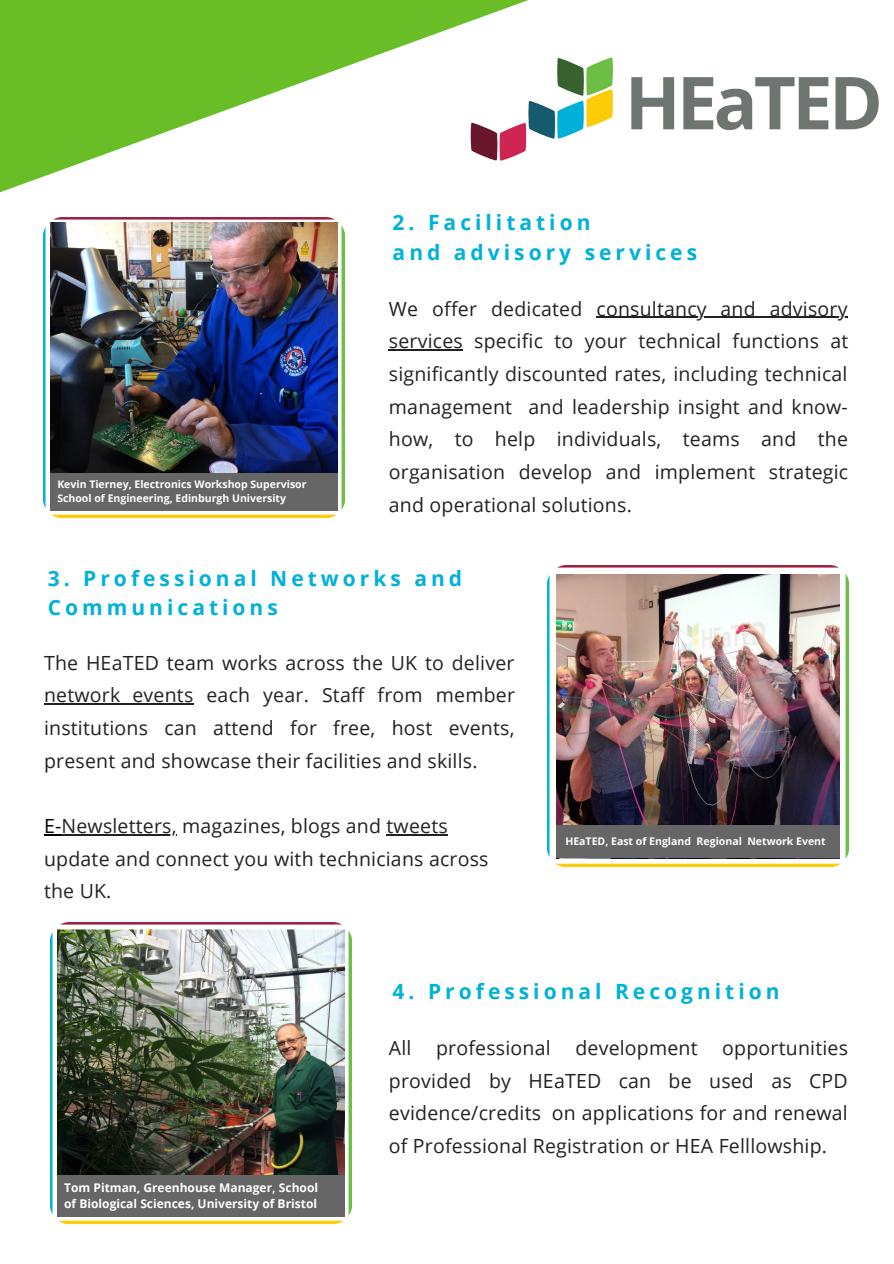
<style>
.page{position:relative;width:894px;height:1264px;background:#fff}
.page>*{position:absolute;margin:0;border:0;box-sizing:border-box;transform-origin:0 0}
.t1{font:700 21px/29.2px "Open Sans";letter-spacing:.19em;color:#00b1da}
.t2{font:19.5px/32.7px "Open Sans";letter-spacing:.01em;color:#222;text-align:justify}
.t3{font:700 12px "Open Sans";color:#fff}
.t4{font:700 10.5px "Open Sans";color:#fff}
.s1{color:#000}
</style>
<div class="page">
<img style="left:44px;top:351px;width:301px;height:167px">
<img style="left:50px;top:351px;width:288px;height:122px">
<img style="left:547px;top:566px;width:301px;height:300px">
<img style="left:556px;top:575px;width:283px;height:250px">
<img style="left:50px;top:922px;width:301px;height:301px">
<img style="left:57px;top:929px;width:287px;height:287px">
<img style="left:631px;top:77px;width:248px;height:54px">
<img style="left:0;top:0;width:617px;height:351px">
<hr style="left:596px;top:317px;width:251px;height:1px;background:#222">
<hr style="left:389px;top:349px;width:74px;height:1px;background:#222">
<hr style="left:44px;top:703px;width:149px;height:1px;background:#222">
<svg style="left:44px;top:834px;width:17px;height:1px"></svg>
<hr style="left:61px;top:834px;width:116px;height:1px;background:#222">
<hr style="left:386px;top:834px;width:62px;height:1px;background:#222">
<div style="left:50px;top:473px;width:288px;height:37px;background:#666"></div>
<div style="left:58px;top:1175px;width:287px;height:41px;background:#666"></div>
<div style="left:556px;top:825px;width:283px;height:33px;background:#666"></div>
<p class="t4" style="left:57px;top:477px;width:250px">Kevin Tierney, Electronics Workshop Supervisor</p>
<p class="t4" style="left:57px;top:491px;width:230px">School of Engineering, Edinburgh University</p>
<p class="t1" style="left:392px;top:208px;width:199px">2. Facilitation</p>
<p class="t1" style="left:392px;top:237px;width:306px">and advisory services</p>
<p class="t2" style="left:389px;top:292px;width:461px">We offer dedicated consultancy and advisory services specific to your technical functions at significantly discounted rates, including technical management and leadership insight and know&shy;how, to help individuals, teams and the organisation develop and implement strategic and operational solutions.</p>
<p class="t1" style="left:48px;top:563px;width:416px">3. Professional Networks and<br>Communications</p>
<p class="t2" style="left:44px;top:645px;width:472px">The HEaTED team works across the UK to deliver network events each year. Staff from member institutions can attend for free, host events, present and showcase their facilities and skills.</p>
<p class="t2" style="left:44px;top:809px;width:446px;text-align:left"><span class="s1">E-</span>Newsletters, magazines, blogs and tweets update and connect you with technicians across the UK.</p>
<p class="t4" style="left:565px;top:834px;width:262px">HEaTED, East of England Regional Network Event</p>
<p class="t3" style="left:64px;top:1179px;width:255px">Tom Pitman, Greenhouse Manager, School</p>
<p class="t3" style="left:64px;top:1195px;width:254px">of Biological Sciences, University of Bristol</p>
<p class="t1" style="left:392px;top:976px;width:388px">4. Professional Recognition</p>
<p class="t2" style="left:389px;top:1031px;width:24px">All</p>
<p class="t2" style="left:436px;top:1031px;width:116px">professional</p>
<p class="t2" style="left:575px;top:1031px;width:124px">development</p>
<p class="t2" style="left:389px;top:1031px;width:460px;text-indent:333px">opportunities provided by HEaTED can be used as CPD evidence/credits on applications for and renewal of Professional Registration or HEA Felllowship.</p>
</div>
